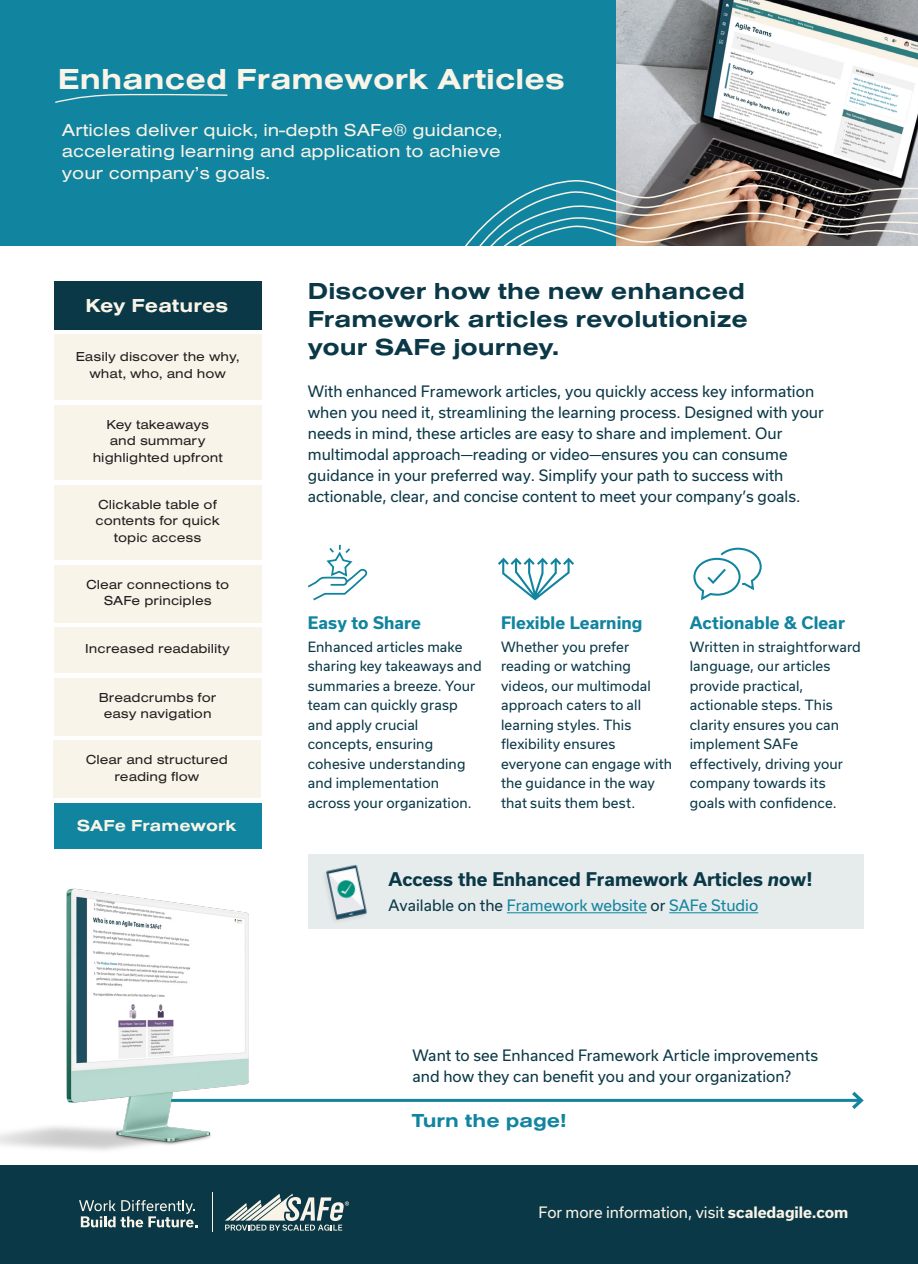
<style>
.page{position:relative;width:918px;height:1264px;background:#fff}
.page>*{position:absolute;margin:0;border:0;box-sizing:border-box;transform-origin:0 0}
.t1{font:700 30px "Nimbus San Ext";color:#f9f4e7}
.t2{font:700 24px/27.9px "Nimbus San Ext";color:#0a3846;text-align:justify}
.t3{font:700 19.5px "Nimbus San Ext";color:#1184a0}
.t4{font:700 19.5px "Nimbus San Ext";color:#f9f4e7}
.t5{font:18px/21.6px "Nimbus San Ext";color:#f8f3e7;text-align:justify}
.Intro_-_Body_-_white{font:700 18px "Usual";color:#0a3846}
.Intro_-_Body_-_white-2{font:700 16.5px "Usual";letter-spacing:.005em;color:#1184a0}
.t6{font:700 16.5px "Nimbus San Ext";color:#f9f4e7}
.Intro_-_Body_-_white-3{font:15px/21px "Usual";color:#0a3846}
.Intro_-_Body_-_white-4{font:15px "Usual";color:#1184a0}
.t7{font:15px "Usual";letter-spacing:-.005em;color:#f9f4e7}
.Intro_-_Body_-_white-5{font:13.5px/19.5px "Usual";letter-spacing:.01em;color:#0a3846}
.t8{font:13.5px/16.2px "Nimbus San Ext";color:#231f20;text-align:center}
.s1{font-style:italic}
.s2{color:#0a3846}
.s3{font-weight:700}
</style>
<div class="page">
<hr style="left:135px;top:1099px;width:726px;height:3px;background:#1184a0">
<svg style="left:848px;top:1091px;width:16px;height:18px"></svg>
<img style="left:615px;top:0;width:303px;height:169px">
<div style="left:0;top:0;width:615px;height:246px;background:#1184a0"></div>
<svg style="left:465px;top:169px;width:453px;height:77px"></svg>
<svg style="left:55px;top:93px;width:173px;height:10px"></svg>
<div style="left:54px;top:334px;width:207px;height:66px;background:#f9f4e9"></div>
<div style="left:54px;top:405px;width:207px;height:75px;background:#f9f4e9"></div>
<div style="left:54px;top:485px;width:207px;height:75px;background:#f9f4e9"></div>
<div style="left:54px;top:565px;width:207px;height:57px;background:#f9f4e9"></div>
<div style="left:54px;top:678px;width:207px;height:57px;background:#f9f4e9"></div>
<div style="left:53px;top:740px;width:208px;height:57px;background:#f9f4e9"></div>
<div style="left:54px;top:627px;width:207px;height:46px;background:#f9f4e9"></div>
<div style="left:54px;top:282px;width:207px;height:48px;background:#0a3846"></div>
<div style="left:54px;top:802px;width:207px;height:46px;background:#1184a0"></div>
<svg style="left:308px;top:544px;width:60px;height:57px"></svg>
<svg style="left:498px;top:558px;width:76px;height:42px"></svg>
<svg style="left:693px;top:547px;width:69px;height:54px"></svg>
<div style="left:308px;top:854px;width:556px;height:75px;background:#e6ebec"></div>
<img style="left:325px;top:864px;width:42px;height:57px">
<div style="left:0;top:1165px;width:918px;height:99px;background:#0a3846"></div>
<svg style="left:79px;top:1200px;width:119px;height:27px"></svg>
<svg style="left:225px;top:1193px;width:124px;height:37px"></svg>
<hr style="left:213px;top:1192px;width:1px;height:39px;background:#f9f4e7">
<img style="left:0;top:888px;width:300px;height:263px">
<hr style="left:507px;top:912px;width:140px;height:1px;background:#1184a0">
<hr style="left:669px;top:912px;width:89px;height:1px;background:#1184a0">
<p class="t1" style="left:58px;top:59px;width:508px">Enhanced Framework Articles</p>
<h3 class="t5" style="left:62px;top:118px;width:442px">Articles deliver quick, in-depth SAFe® guidance, accelerating learning and application to achieve your company’s goals.</h3>
<p class="t4" style="left:85px;top:292px;width:144px">Key Features</p>
<p class="t8" style="left:76px;top:348px;width:165px">Easily discover the why, what, who, and how</p>
<p class="t8" style="left:93px;top:416px;width:131px">Key takeaways and summary highlighted upfront</p>
<p class="t8" style="left:95px;top:496px;width:126px">Clickable table of contents for quick topic access</p>
<p class="t8" style="left:86px;top:576px;width:145px">Clear connections to<br>SAFe principles</p>
<p class="t8" style="left:85px;top:639px;width:146px">Increased readability</p>
<p class="t8" style="left:99px;top:689px;width:119px">Breadcrumbs for easy navigation</p>
<p class="t8" style="left:86px;top:751px;width:144px">Clear and structured reading flow</p>
<p class="t6" style="left:77px;top:814px;width:161px">SAFe Framework</p>
<p class="t2" style="left:308px;top:276px;width:442px">Discover how the new enhanced Framework articles revolutionize your SAFe journey.</p>
<p class="Intro_-_Body_-_white-3" style="left:308px;top:381px;width:518px">With enhanced Framework articles, you quickly access key information when you need it, streamlining the learning process. Designed with your needs in mind, these articles are easy to share and implement. Our multimodal approach—reading or video—ensures you can consume guidance in your preferred way. Simplify your path to success with actionable, clear, and concise content to meet your company’s goals.</p>
<p class="Intro_-_Body_-_white-2" style="left:308px;top:613px;width:115px">Easy to Share</p>
<p class="Intro_-_Body_-_white-5" style="left:308px;top:637px;width:175px">Enhanced articles make sharing key takeaways and summaries a breeze. Your team can quickly grasp and apply crucial concepts, ensuring cohesive understanding and implementation across your organization.</p>
<p class="Intro_-_Body_-_white-2" style="left:501px;top:613px;width:143px">Flexible Learning</p>
<p class="Intro_-_Body_-_white-5" style="left:501px;top:637px;width:173px">Whether you prefer reading or watching videos, our multimodal approach caters to all learning styles. This flexibility ensures everyone can engage with the guidance in the way that suits them best.</p>
<p class="Intro_-_Body_-_white-2" style="left:690px;top:613px;width:157px">Actionable &amp; Clear</p>
<p class="Intro_-_Body_-_white-5" style="left:690px;top:637px;width:173px">Written in straightforward language, our articles provide practical, actionable steps. This clarity ensures you can implement SAFe effectively, driving your company towards its goals with confidence.</p>
<p class="Intro_-_Body_-_white" style="left:389px;top:869px;width:425px">Access the Enhanced Framework Articles <span class="s1">n</span>ow!</p>
<p class="Intro_-_Body_-_white-4" style="left:389px;top:896px;width:371px"><span class="s2">Available on the</span> Framework website <span class="s2">or</span> SAFe Studio</p>
<p class="Intro_-_Body_-_white-3" style="left:412px;top:1044px;width:407px">Want to see Enhanced Framework Article improvements and how they can benefit you and your organization?</p>
<p class="t3" style="left:412px;top:1107px;width:156px">Turn the page!</p>
<p class="t7" style="left:538px;top:1203px;width:311px">For more information, visit <span class="s3">scaledagile.com</span></p>
</div>
